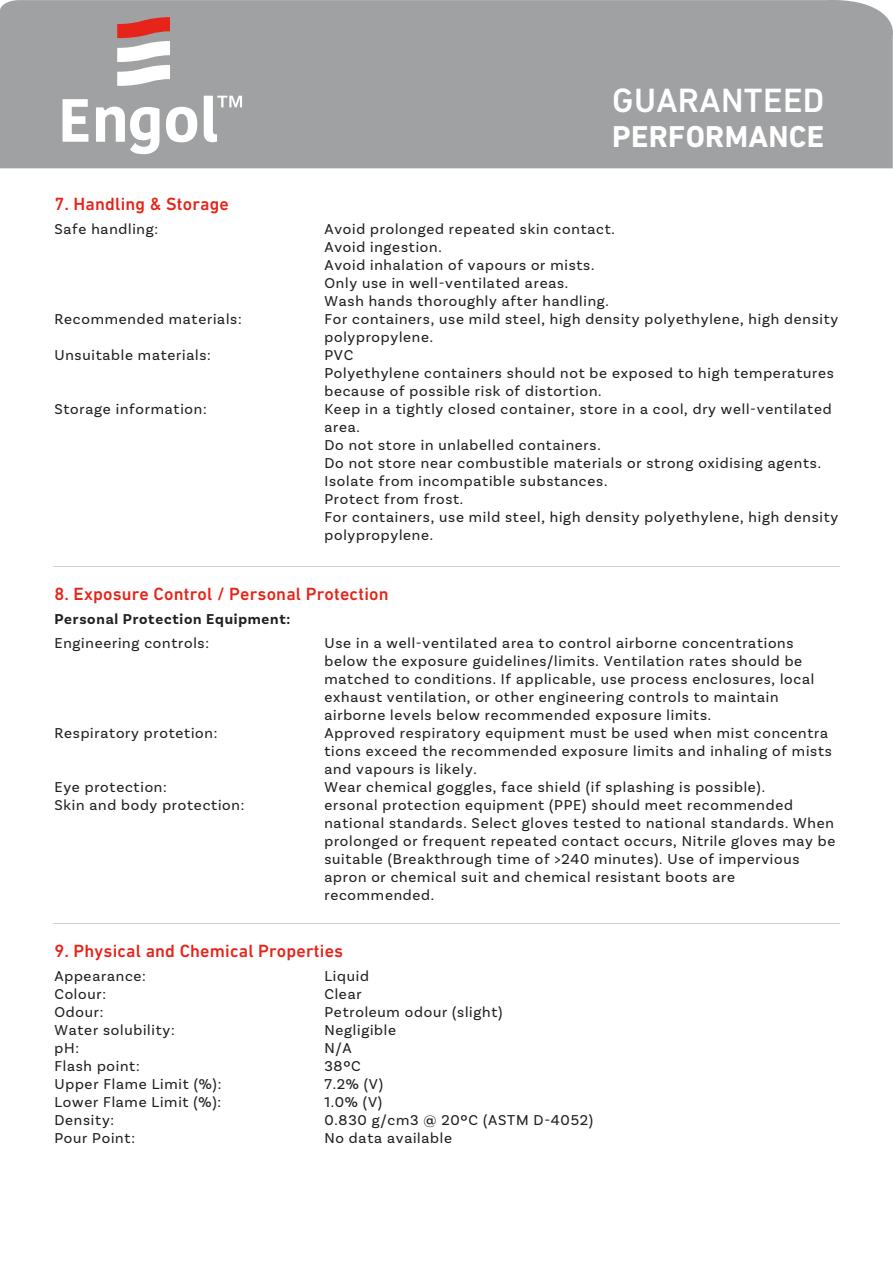
<style>
.page{position:relative;width:893px;height:1263px;background:#fff}
.page>*{position:absolute;margin:0;border:0;box-sizing:border-box;transform-origin:0 0}
.t1{font:500 34.35px "DIN Next LT Pro";letter-spacing:.01em;color:#fff}
.t2{font:700 30.75px "DIN Next LT Pro";letter-spacing:.01em;color:#fff}
.t3{font:500 18px "DIN Next LT Pro";letter-spacing:.01em;color:#e72419}
.t4{font:15px/18px "Basic Sans";letter-spacing:.05em;color:#231f20}
.t5{font:700 15px "Basic Sans";letter-spacing:.05em;color:#231f20}
</style>
<div class="page">
<div style="left:0;top:0;width:893px;height:168px;background:#9fa1a3"></div>
<svg style="left:63px;top:96px;width:179px;height:58px"></svg>
<svg style="left:117px;top:17px;width:53px;height:69px"></svg>
<hr style="left:53px;top:566px;width:787px;height:1px;background:#9fa1a3">
<hr style="left:53px;top:923px;width:787px;height:1px;background:#9fa1a3">
<h1 class="t1" style="left:612px;top:81px;width:214px">GUARANTEED</h1>
<h2 class="t2" style="left:612px;top:118px;width:214px">PERFORMANCE</h2>
<p class="t3" style="left:54px;top:194px;width:176px">7. Handling &amp; Storage</p>
<p class="t4" style="left:54px;top:220px;width:105px">Safe handling:</p>
<p class="t4" style="left:324px;top:220px;width:292px">Avoid prolonged repeated skin contact.<br>Avoid ingestion.<br>Avoid inhalation of vapours or mists.<br>Only use in well-ventilated areas.<br>Wash hands thoroughly after handling.</p>
<p class="t4" style="left:54px;top:310px;width:189px">Recommended materials:</p>
<p class="t4" style="left:324px;top:310px;width:515px">For containers, use mild steel, high density polyethylene, high density polypropylene.</p>
<p class="t4" style="left:54px;top:346px;width:158px">Unsuitable materials:</p>
<p class="t4" style="left:324px;top:346px;width:511px">PVC<br>Polyethylene containers should not be exposed to high temperatures because of possible risk of distortion.</p>
<p class="t4" style="left:54px;top:400px;width:154px">Storage information:</p>
<p class="t4" style="left:324px;top:400px;width:515px">Keep in a tightly closed container, store in a cool, dry well-ventilated area.<br>Do not store in unlabelled containers.<br>Do not store near combustible materials or strong oxidising agents.<br>Isolate from incompatible substances.<br>Protect from frost.<br>For containers, use mild steel, high density polyethylene, high density polypropylene.</p>
<p class="t3" style="left:54px;top:583px;width:336px">8. Exposure Control / Personal Protection</p>
<p class="t5" style="left:54px;top:610px;width:237px">Personal Protection Equipment:</p>
<p class="t4" style="left:54px;top:634px;width:156px">Engineering controls:</p>
<p class="t4" style="left:324px;top:634px;width:491px">Use in a well-ventilated area to control airborne concentrations below the exposure guidelines/limits. Ventilation rates should be matched to conditions. If applicable, use process enclosures, local exhaust ventilation, or other engineering controls to maintain airborne levels below recommended exposure limits.</p>
<p class="t4" style="left:54px;top:724px;width:164px">Respiratory protetion:</p>
<p class="t4" style="left:324px;top:724px;width:509px">Approved respiratory equipment must be used when mist concentra tions exceed the recommended exposure limits and inhaling of mists and vapours is likely.</p>
<p class="t4" style="left:54px;top:778px;width:114px">Eye protection:</p>
<p class="t4" style="left:324px;top:778px;width:442px">Wear chemical goggles, face shield (if splashing is possible).</p>
<p class="t4" style="left:54px;top:796px;width:191px">Skin and body protection:</p>
<p class="t4" style="left:324px;top:796px;width:513px">ersonal protection equipment (PPE) should meet recommended national standards. Select gloves tested to national standards. When prolonged or frequent repeated contact occurs, Nitrile gloves may be suitable (Breakthrough time of &gt;240 minutes). Use of impervious apron or chemical suit and chemical resistant boots are recommended.</p>
<p class="t3" style="left:54px;top:940px;width:290px">9. Physical and Chemical Properties</p>
<p class="t4" style="left:54px;top:967px;width:93px">Appearance:</p>
<p class="t4" style="left:324px;top:967px;width:46px">Liquid</p>
<p class="t4" style="left:54px;top:985px;width:53px">Colour:</p>
<p class="t4" style="left:324px;top:985px;width:39px">Clear</p>
<p class="t4" style="left:54px;top:1003px;width:50px">Odour:</p>
<p class="t4" style="left:324px;top:1003px;width:180px">Petroleum odour (slight)</p>
<p class="t4" style="left:54px;top:1021px;width:122px">Water solubility:</p>
<p class="t4" style="left:324px;top:1021px;width:73px">Negligible</p>
<p class="t4" style="left:54px;top:1039px;width:26px">pH:</p>
<p class="t4" style="left:324px;top:1039px;width:29px">N/A</p>
<p class="t4" style="left:54px;top:1057px;width:87px">Flash point:</p>
<p class="t4" style="left:324px;top:1057px;width:38px">38ºC</p>
<p class="t4" style="left:54px;top:1075px;width:168px">Upper Flame Limit (%):</p>
<p class="t4" style="left:324px;top:1075px;width:60px">7.2% (V)</p>
<p class="t4" style="left:54px;top:1093px;width:168px">Lower Flame Limit (%):</p>
<p class="t4" style="left:324px;top:1093px;width:59px">1.0% (V)</p>
<p class="t4" style="left:54px;top:1111px;width:61px">Density:</p>
<p class="t4" style="left:324px;top:1111px;width:270px">0.830 g/cm3 @ 20ºC (ASTM D-4052)</p>
<p class="t4" style="left:54px;top:1129px;width:82px">Pour Point:</p>
<p class="t4" style="left:324px;top:1129px;width:129px">No data available</p>
</div>
